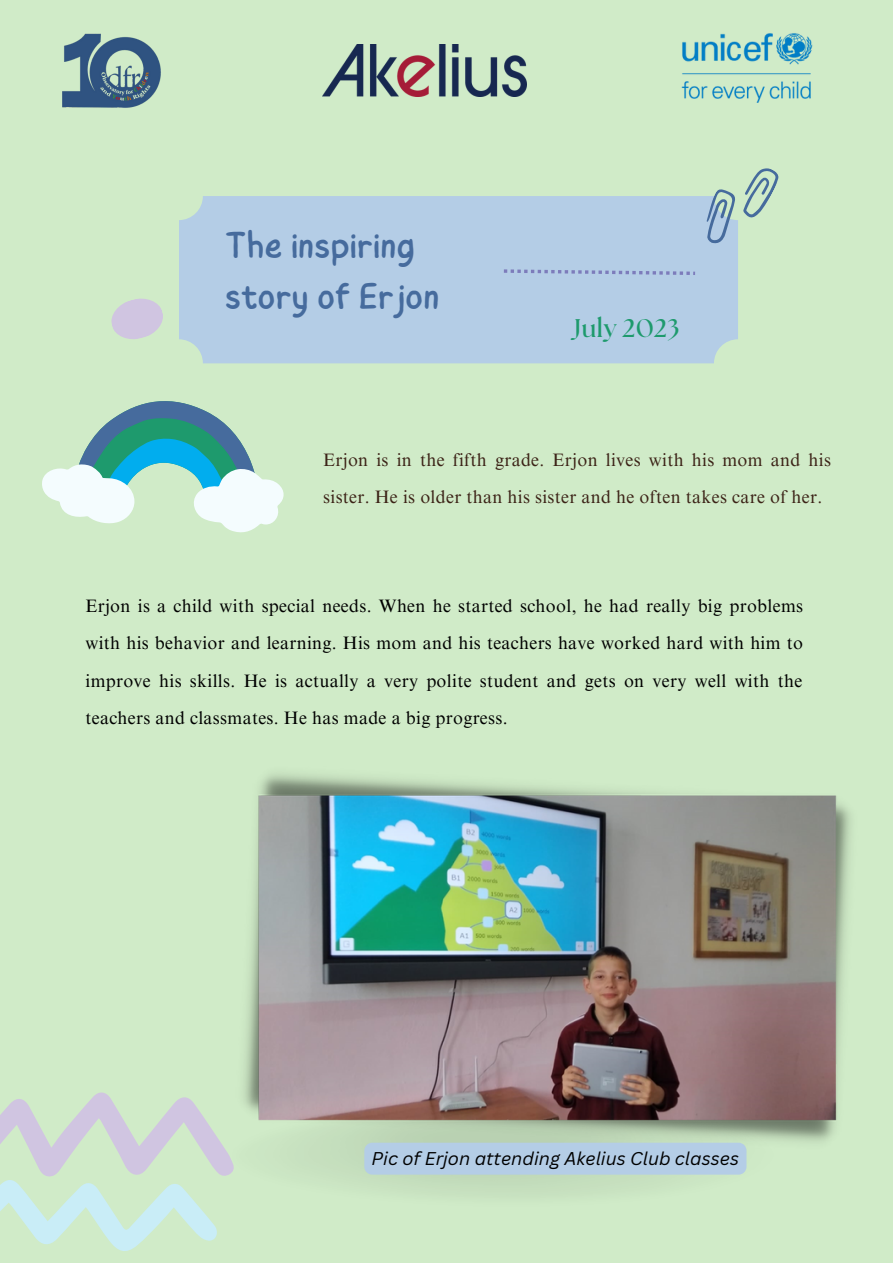
<style>
.page{position:relative;width:893px;height:1264px;background:#fff}
.page>*{position:absolute;margin:0;border:0;box-sizing:border-box;transform-origin:0 0}
.t1{font:37.5px/51.8px "Childos Arabic";color:#466b9d}
.t2{font:700 25.5px "The Seasons";letter-spacing:.02em;color:#1e9a6d}
.t3{font:18px/37px "Times NRMT Pro";letter-spacing:.02em;color:#000;text-align:justify}
.t4{font:18px/37px "Times NRMT Pro";letter-spacing:.02em;color:#3c2317}
.t5{font:italic 18px "Canva Sans";color:#000}
</style>
<div class="page">
<div style="left:0;top:0;width:892px;height:1262px;background:#d0ebc8"></div>
<div style="left:179px;top:196px;width:559px;height:167px;background:#b4cde6;border-radius:24px"></div>
<img style="left:304px;top:1151px;width:443px;height:43px">
<svg style="left:0;top:1092px;width:234px;height:159px"></svg>
<svg style="left:111px;top:298px;width:52px;height:41px"></svg>
<svg style="left:42px;top:401px;width:242px;height:132px"></svg>
<svg style="left:706px;top:168px;width:73px;height:76px"></svg>
<svg style="left:504px;top:269px;width:191px;height:6px"></svg>
<img style="left:62px;top:33px;width:99px;height:75px">
<img style="left:681px;top:33px;width:132px;height:70px">
<img style="left:322px;top:44px;width:204px;height:52px">
<img style="left:243px;top:773px;width:608px;height:378px">
<div style="left:364px;top:1142px;width:382px;height:32px;background:#b4cde6"></div>
<p class="t1" style="left:225px;top:219px;width:216px">The inspiring story of Erjon</p>
<p class="t2" style="left:574px;top:317px;width:107px">July 2023</p>
<p class="t4" style="left:323px;top:443px;width:509px">Erjon is in the fifth grade. Erjon lives with his mom and his sister. He is older than his sister and he often takes care of her.</p>
<p class="t3" style="left:85px;top:590px;width:719px">Erjon is a child with special needs. When he started school, he had really big problems with his behavior and learning. His mom and his teachers have worked hard with him to improve his skills. He is actually a very polite student and gets on very well with the teachers and classmates. He has made a big progress.</p>
<p class="t5" style="left:371px;top:1146px;width:369px">Pic of Erjon attending Akelius Club classes</p>
</div>
